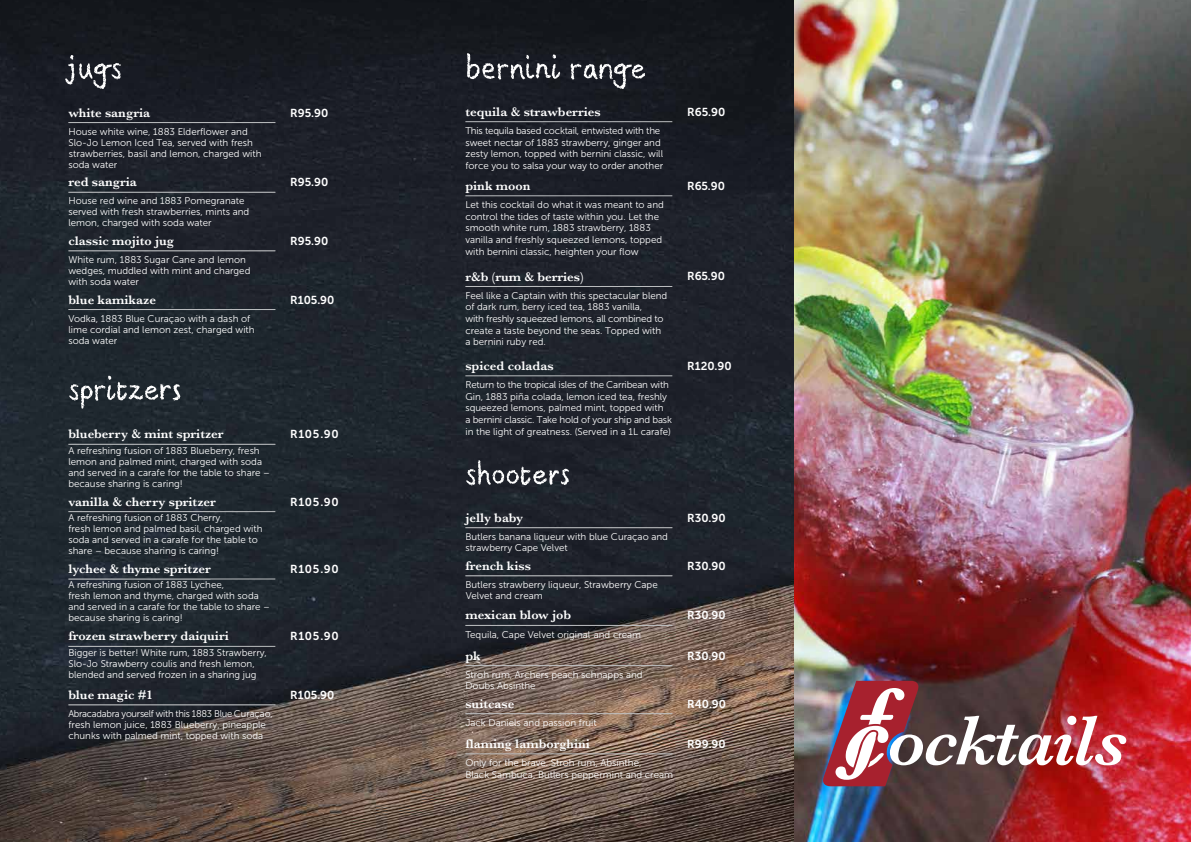
<style>
.page{position:relative;width:1191px;height:842px;background:#fff}
.page>*{position:absolute;margin:0;border:0;box-sizing:border-box;transform-origin:0 0}
.t1{font:600 13px "Baskerville";color:#fff}
.t2{font:11.5px "Museo Sans 700";color:#fff}
.t3{font:9.7px/11px "Museo Sans 300";color:#fff}
</style>
<div class="page">
<img style="left:0;top:0;width:794px;height:842px">
<img style="left:794px;top:0;width:397px;height:842px">
<img style="left:823px;top:681px;width:303px;height:105px">
<svg style="left:65px;top:55px;width:56px;height:34px;background:#46484f"></svg>
<hr style="left:68px;top:122px;width:207px;height:1px;background:#bcbec0">
<hr style="left:68px;top:192px;width:207px;height:1px;background:#bcbec0">
<hr style="left:68px;top:251px;width:207px;height:1px;background:#bcbec0">
<hr style="left:68px;top:309px;width:207px;height:1px;background:#bcbec0">
<svg style="left:69px;top:376px;width:111px;height:33px;background:#454d53"></svg>
<hr style="left:68px;top:444px;width:207px;height:1px;background:#bcbec0">
<hr style="left:68px;top:511px;width:207px;height:1px;background:#bcbec0">
<hr style="left:68px;top:579px;width:207px;height:1px;background:#bcbec0">
<hr style="left:68px;top:646px;width:207px;height:1px;background:#bcbec0">
<hr style="left:68px;top:705px;width:207px;height:1px;background:#bcbec0">
<svg style="left:467px;top:53px;width:178px;height:36px;background:#3c3f46"></svg>
<svg style="left:466px;top:460px;width:103px;height:25px;background:#505259"></svg>
<hr style="left:465px;top:527px;width:207px;height:1px;background:#bcbec0">
<hr style="left:465px;top:576px;width:207px;height:1px;background:#bcbec0">
<hr style="left:465px;top:625px;width:207px;height:1px;background:#bcbec0">
<hr style="left:465px;top:665px;width:207px;height:1px;background:#bcbec0">
<hr style="left:465px;top:713px;width:207px;height:1px;background:#bcbec0">
<hr style="left:465px;top:754px;width:207px;height:1px;background:#bcbec0">
<hr style="left:465px;top:121px;width:207px;height:1px;background:#bcbec0">
<hr style="left:465px;top:196px;width:207px;height:1px;background:#bcbec0">
<hr style="left:465px;top:286px;width:207px;height:1px;background:#bcbec0">
<hr style="left:465px;top:376px;width:207px;height:1px;background:#bcbec0">
<h1 class="t1" style="left:68px;top:103px;width:83px">white sangria</h1>
<p class="t2" style="left:290px;top:106px;width:40px">R95.90</p>
<p class="t3" style="left:68px;top:126px;width:194px">House white wine, 1883 Elderflower and Slo-Jo Lemon Iced Tea, served with fresh strawberries, basil and lemon, charged with soda water</p>
<p class="t3" style="left:68px;top:196px;width:182px">House red wine and 1883 Pomegranate served with fresh strawberries, mints and lemon, charged with soda water</p>
<p class="t3" style="left:68px;top:254px;width:183px">White rum, 1883 Sugar Cane and lemon wedges, muddled with mint and charged with soda water</p>
<h1 class="t1" style="left:68px;top:173px;width:70px">red sangria</h1>
<h1 class="t1" style="left:68px;top:232px;width:107px">classic mojito jug</h1>
<p class="t2" style="left:290px;top:176px;width:40px">R95.90</p>
<p class="t2" style="left:290px;top:234px;width:40px">R95.90</p>
<h1 class="t1" style="left:68px;top:290px;width:89px">blue kamikaze</h1>
<p class="t2" style="left:290px;top:293px;width:46px">R105.90</p>
<p class="t3" style="left:68px;top:313px;width:188px;line-height:11.3px">Vodka, 1883 Blue Curaçao with a dash of lime cordial and lemon zest, charged with soda water</p>
<h1 class="t1" style="left:68px;top:425px;width:157px">blueberry &amp; mint spritzer</h1>
<p class="t2" style="left:290px;top:428px;width:50px">R105.90</p>
<p class="t3" style="left:68px;top:445px;width:203px">A refreshing fusion of 1883 Blueberry, fresh lemon and palmed mint, charged with soda and served in a carafe for the table to share – because sharing is caring!</p>
<p class="t3" style="left:68px;top:512px;width:196px">A refreshing fusion of 1883 Cherry,<br>fresh lemon and palmed basil, charged with soda and served in a carafe for the table to share – because sharing is caring!</p>
<p class="t3" style="left:68px;top:579px;width:203px">A refreshing fusion of 1883 Lychee,<br>fresh lemon and thyme, charged with soda and served in a carafe for the table to share – because sharing is caring!</p>
<p class="t3" style="left:68px;top:647px;width:200px">Bigger is better! White rum, 1883 Strawberry,<br>Slo-Jo Strawberry coulis and fresh lemon, blended and served frozen in a sharing jug</p>
<h1 class="t1" style="left:68px;top:492px;width:149px">vanilla &amp; cherry spritzer</h1>
<h1 class="t1" style="left:68px;top:560px;width:144px">lychee &amp; thyme spritzer</h1>
<h1 class="t1" style="left:68px;top:627px;width:162px">frozen strawberry daiquiri</h1>
<p class="t2" style="left:290px;top:495px;width:50px">R105.90</p>
<p class="t2" style="left:290px;top:563px;width:50px">R105.90</p>
<p class="t2" style="left:290px;top:630px;width:50px">R105.90</p>
<h1 class="t1" style="left:68px;top:686px;width:86px">blue magic #1</h1>
<p class="t2" style="left:290px;top:688px;width:46px">R105.90</p>
<p class="t3" style="left:68px;top:708px;width:206px">Abracadabra yourself with this 1883 Blue Curaçao, fresh lemon juice, 1883 Blueberry, pineapple chunks with palmed mint, topped with soda</p>
<h1 class="t1" style="left:465px;top:102px;width:137px">tequila &amp; strawberries</h1>
<p class="t3" style="left:465px;top:125px;width:199px;line-height:11.7px">This tequila based cocktail, entwisted with the sweet nectar of 1883 strawberry, ginger and zesty lemon, topped with bernini classic, will force you to salsa your way to order another</p>
<p class="t3" style="left:465px;top:199px;width:200px;line-height:11.7px">Let this cocktail do what it was meant to and control the tides of taste within you. Let the smooth white rum, 1883 strawberry, 1883 vanilla and freshly squeezed lemons, topped with bernini classic, heighten your flow</p>
<h1 class="t1" style="left:465px;top:177px;width:67px">pink moon</h1>
<p class="t2" style="left:687px;top:105px;width:40px">R65.90</p>
<p class="t2" style="left:687px;top:179px;width:39px">R65.90</p>
<h1 class="t1" style="left:465px;top:267px;width:120px">r&amp;b (rum &amp; berries)</h1>
<p class="t2" style="left:687px;top:270px;width:39px">R65.90</p>
<p class="t3" style="left:465px;top:290px;width:203px;line-height:11.7px">Feel like a Captain with this spectacular blend of dark rum, berry iced tea, 1883 vanilla,<br>with freshly squeezed lemons, all combined to create a taste beyond the seas. Topped with a bernini ruby red.</p>
<h1 class="t1" style="left:465px;top:357px;width:90px">spiced coladas</h1>
<p class="t3" style="left:465px;top:379px;width:208px;line-height:11.7px">Return to the tropical isles of the Carribean with Gin, 1883 piña colada, lemon iced tea, freshly squeezed lemons, palmed mint, topped with<br>a bernini classic. Take hold of your ship and bask in the light of greatness. (Served in a 1L carafe)</p>
<p class="t2" style="left:687px;top:359px;width:46px">R120.90</p>
<h1 class="t1" style="left:465px;top:508px;width:59px">jelly baby</h1>
<h1 class="t1" style="left:465px;top:557px;width:67px">french kiss</h1>
<p class="t3" style="left:465px;top:531px;width:204px">Butlers banana liqueur with blue Curaçao and strawberry Cape Velvet</p>
<p class="t3" style="left:465px;top:579px;width:194px">Butlers strawberry liqueur, Strawberry Cape<br>Velvet and cream</p>
<p class="t2" style="left:687px;top:511px;width:40px">R30.90</p>
<p class="t2" style="left:687px;top:559px;width:40px">R30.90</p>
<h1 class="t1" style="left:465px;top:606px;width:107px">mexican blow job</h1>
<p class="t2" style="left:687px;top:609px;width:40px">R30.90</p>
<p class="t3" style="left:465px;top:629px;width:177px">Tequila, Cape Velvet original and cream</p>
<h1 class="t1" style="left:465px;top:646px;width:17px">pk</h1>
<h1 class="t1" style="left:465px;top:694px;width:51px">suitcase</h1>
<p class="t3" style="left:465px;top:669px;width:179px">Stroh rum, Archers peach schnapps and<br>Doubs Absinthe</p>
<p class="t3" style="left:465px;top:717px;width:133px">Jack Daniels and passion fruit</p>
<p class="t2" style="left:687px;top:649px;width:40px">R30.90</p>
<p class="t2" style="left:687px;top:697px;width:40px">R40.90</p>
<h1 class="t1" style="left:465px;top:734px;width:126px">flaming lamborghini</h1>
<p class="t2" style="left:687px;top:737px;width:40px">R99.90</p>
<p class="t3" style="left:465px;top:757px;width:209px;line-height:11.7px">Only for the brave. Stroh rum, Absinthe,<br>Black Sambuca, Butlers peppermint and cream</p>
</div>
